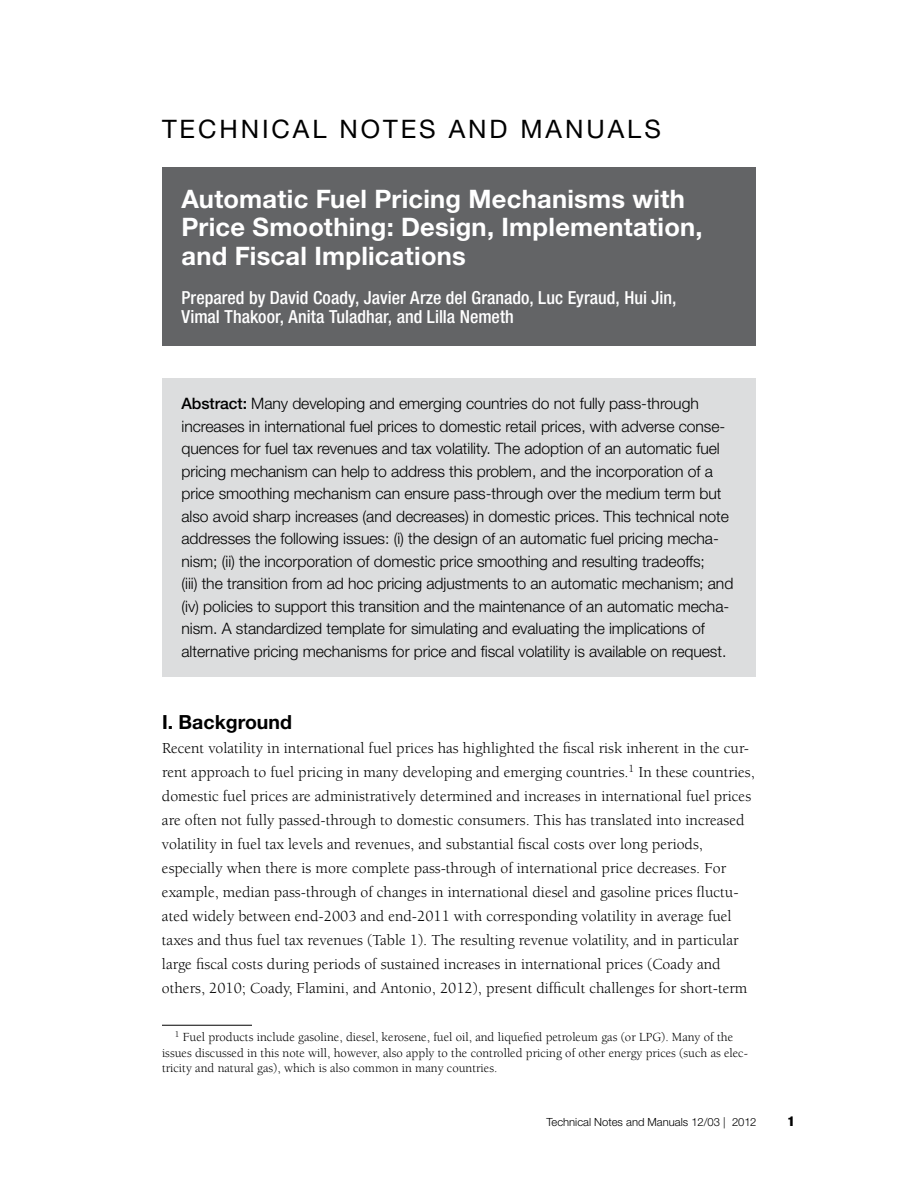
<style>
.page{position:relative;width:918px;height:1188px;background:#fff}
.page>*{position:absolute;margin:0;border:0;box-sizing:border-box;transform-origin:0 0}
.t1{font:700 25.5px/28.5px "Helvetica Neue LT Std";letter-spacing:.01em;color:#fff}
.t2{font:25.5px "Helvetica Neue LT Std";letter-spacing:.115em;color:#000}
.t3{font:700 19.5px "Helvetica Neue LT Std";color:#000}
.t4{font:500 condensed 18px/19.5px "Helvetica Neue LT Std";color:#fff}
.t5{font:15.75px/24px "Berkeley Std";color:#000}
.t6{font:300 15.75px/22.5px "Helvetica Neue LT Std";letter-spacing:-.005em;color:#000}
.t7{font:900 condensed 13.5px "Helvetica Neue LT Std";color:#000}
.t8{font:12.75px/15.8px "Berkeley Std";color:#000}
.t9{font:300 11.25px "Helvetica Neue LT Std";color:#000}
.s1{font-weight:500}
</style>
<div class="page">
<div style="left:162px;top:167px;width:594px;height:179px;background:#636466"></div>
<hr style="left:162px;top:1025px;width:90px;height:1px;background:#000">
<div style="left:162px;top:378px;width:594px;height:298px;background:#dcddde"></div>
<h1 class="t2" style="left:162px;top:114px;width:500px">TECHNICAL NOTES AN D MANUALS</h1>
<h1 class="t1" style="left:182px;top:184px;width:523px">Automatic Fuel Pricing Mechanisms with<br>Price Smoothing: Design, Implementation, and Fiscal Implications</h1>
<p class="t4" style="left:182px;top:287px;width:497px">Prepared by David Coady, Javier Arze del Granado, Luc Eyraud, Hui Jin,<br>Vimal Thakoor, Anita Tuladhar, and Lilla Nemeth</p>
<p class="t6" style="left:182px;top:392px;width:553px"><span class="s1">Abstract:</span> Many developing and emerging countries do not fully pass-through increases in international fuel prices to domestic retail prices, with adverse conse&shy;quences for fuel tax revenues and tax volatility. The adoption of an automatic fuel pricing mechanism can help to address this problem, and the incorporation of a price smoothing mechanism can ensure pass-through over the medium term but also avoid sharp increases (and decreases) in domestic prices. This technical note addresses the following issues: (i) the design of an automatic fuel pricing mecha&shy;nism; (ii) the incorporation of domestic price smoothing and resulting tradeoffs;<br>(iii) the transition from ad hoc pricing adjustments to an automatic mechanism; and (iv) policies to support this transition and the maintenance of an automatic mecha&shy;nism. A standardized template for simulating and evaluating the implications of alternative pricing mechanisms for price and fiscal volatility is available on request.</p>
<p class="t3" style="left:162px;top:710px;width:132px">I. Background</p>
<p class="t5" style="left:162px;top:736px;width:594px">Recent volatility in international fuel prices has highlighted the fiscal risk inherent in the cur&shy;rent approach to fuel pricing in many developing and emerging countries.<sup>1</sup> In these countries, domestic fuel prices are administratively determined and increases in international fuel prices are often not fully passed-through to domestic consumers. This has translated into increased volatility in fuel tax levels and revenues, and substantial fiscal costs over long periods, especially when there is more complete pass-through of international price decreases. For example, median pass-through of changes in international diesel and gasoline prices fluctu&shy;ated widely between end-2003 and end-2011 with corresponding volatility in average fuel taxes and thus fuel tax revenues (Table 1). The resulting revenue volatility, and in particular large fiscal costs during periods of sustained increases in international prices (Coady and others, 2010; Coady, Flamini, and Antonio, 2012), present difficult challenges for short-term</p>
<p class="t8" style="left:162px;top:1029px;width:588px;text-indent:13px"><sup>1</sup> Fuel products include gasoline, diesel, kerosene, fuel oil, and liquefied petroleum gas (or LPG). Many of the issues discussed in this note will, however, also apply to the controlled pricing of other energy prices (such as elec&shy;tricity and natural gas), which is also common in many countries.</p>
<p class="t9" style="left:547px;top:1115px;width:211px">Technical Notes and Manuals 12/03 | 2012</p>
<p class="t7" style="left:788px;top:1113px;width:9px">1</p>
</div>
